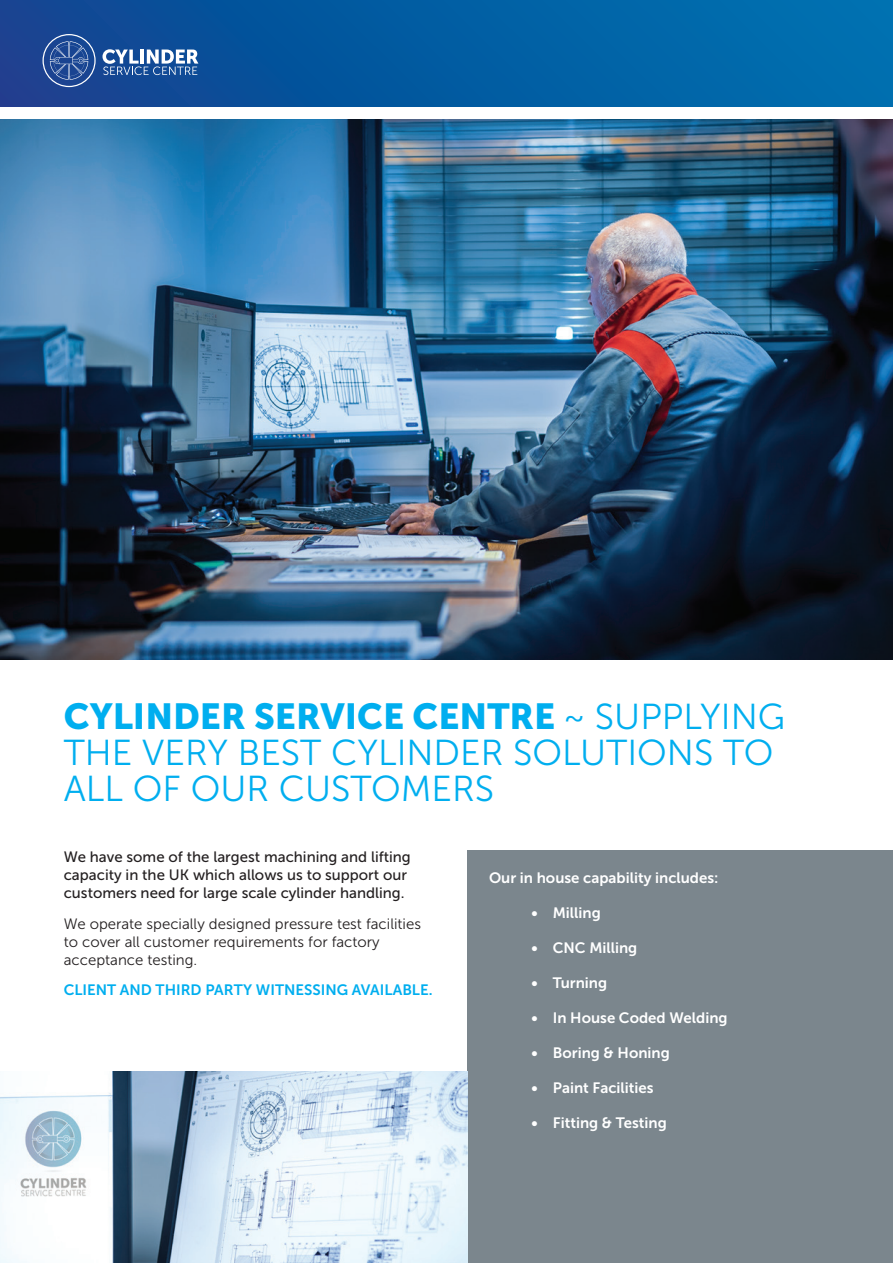
<style>
.page{position:relative;width:893px;height:1263px;background:#fff}
.page>*{position:absolute;margin:0;border:0;box-sizing:border-box;transform-origin:0 0}
.t1{font:36px/36px "Museo Sans 300";color:#00aeef}
.t2{font:36px "Museo Sans 900";color:#00aeef}
.t3{font:15px/18px "Museo Sans 500";color:#231f20}
.t4{font:15px "Museo Sans 700";color:#fff}
.t5{font:15px/18px "Museo Sans 300";color:#231f20}
.t6{font:15px "Museo Sans 700";color:#00aeef}
.s1{font-family:"Museo Sans 300"}
</style>
<div class="page">
<div style="left:468px;top:850px;width:425px;height:413px;background:#7b868d"></div>
<img style="left:0;top:119px;width:893px;height:540px">
<img style="left:0;top:1071px;width:468px;height:192px">
<div style="left:0;top:0;width:893px;height:106px;background:linear-gradient(to right,#114391,#0072b1)"></div>
<svg style="left:103px;top:49px;width:95px;height:26px"></svg>
<svg style="left:43px;top:34px;width:53px;height:53px"></svg>
<h1 class="t2" style="left:64px;top:696px;width:723px">CYLINDER SERVICE CENTRE <span class="s1">~ SUPPLYING</span></h1>
<h1 class="t1" style="left:64px;top:734px;width:711px">THE VERY BEST CYLINDER SOLUTIONS TO<br>ALL OF OUR CUSTOMERS</h1>
<p class="t3" style="left:64px;top:848px;width:349px">We have some of the largest machining and lifting capacity in the UK which allows us to support our customers need for large scale cylinder handling.</p>
<p class="t5" style="left:64px;top:914px;width:359px">We operate specially designed pressure test facilities to cover all customer requirements for factory acceptance testing.</p>
<p class="t6" style="left:64px;top:982px;width:370px">CLIENT AND THIRD PARTY WITNESSING AVAILABLE.</p>
<p class="t4" style="left:489px;top:869px;width:231px">Our in house capability includes:</p>
<p class="t4" style="left:532px;top:904px;width:71px">• Milling</p>
<p class="t4" style="left:532px;top:939px;width:107px">• CNC Milling</p>
<p class="t4" style="left:532px;top:974px;width:77px">• Turning</p>
<p class="t4" style="left:532px;top:1009px;width:198px">• In House Coded Welding</p>
<p class="t4" style="left:532px;top:1044px;width:140px">• Boring &amp; Honing</p>
<p class="t4" style="left:532px;top:1079px;width:124px">• Paint Facilities</p>
<p class="t4" style="left:532px;top:1114px;width:137px">• Fitting &amp; Testing</p>
</div>
